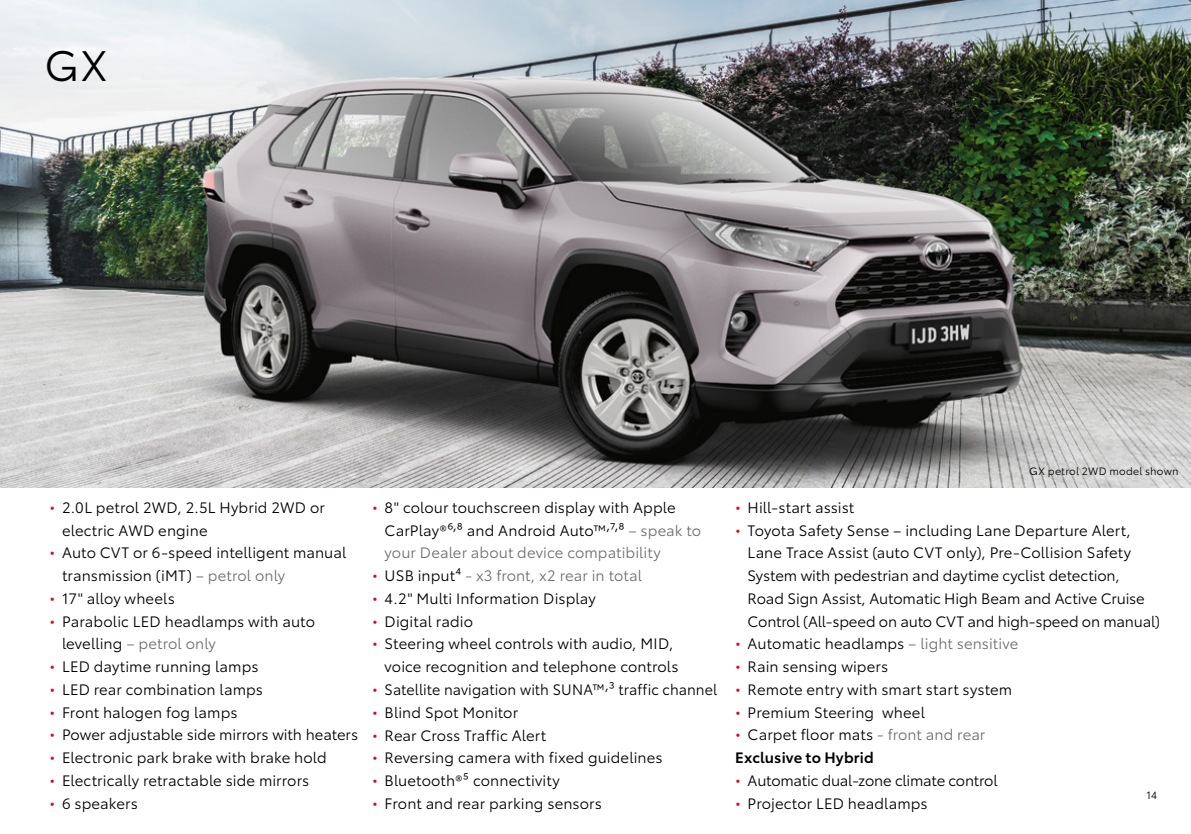
<style>
.page{position:relative;width:1191px;height:834px;background:#fff}
.page>*{position:absolute;margin:0;border:0;box-sizing:border-box;transform-origin:0 0}
.t1{font:42px "Toyota Type";color:#000}
.t2{font:14.88px/22.8px "Toyota Type";letter-spacing:.005em;color:#000}
.t3{font:600 14.88px/22.8px "Toyota Type";letter-spacing:.01em;color:#000}
.t4{font:14.88px "Toyota Type";letter-spacing:.005em;color:#000;scale:.96 1}
.t5{font:14.88px "Toyota Type";letter-spacing:-.015em;color:#000}
.t6{font:14.88px "Toyota Type";letter-spacing:.005em;color:#706f6f}
.t7{font:10.5px "Toyota Type";letter-spacing:.025em;color:#000}
.s1{color:#e40521}
.s2{color:#706f6f}
.s3{color:#000}
.s4{font-weight:400;color:#e40521}
.s5{font-weight:400}
.s6{font-weight:400;color:#706f6f}
</style>
<div class="page">
<img style="left:0;top:0;width:1191px;height:487px">
<h1 class="t1" style="left:45px;top:35px;width:65px">GX</h1>
<p class="t2" style="left:62px;top:495px;width:264px;text-indent:-12px"><span class="s1">•</span> 2.0L petrol 2WD, 2.5L Hybrid 2WD or electric AWD engine</p>
<p class="t2" style="left:62px;top:540px;width:286px;text-indent:-12px"><span class="s1">•</span> Auto CVT or 6-speed intelligent manual transmission (iMT) <span class="s2">– petrol only</span></p>
<p class="t2" style="left:50px;top:586px;width:127px"><span class="s1">•</span> 17" alloy wheels</p>
<p class="t2" style="left:62px;top:608px;width:254px;text-indent:-12px"><span class="s1">•</span> Parabolic LED headlamps with auto levelling <span class="s2">– petrol only</span></p>
<p class="t2" style="left:50px;top:654px;width:210px"><span class="s1">•</span> LED daytime running lamps</p>
<p class="t2" style="left:50px;top:677px;width:215px"><span class="s1">•</span> LED rear combination lamps</p>
<p class="t2" style="left:50px;top:699px;width:189px"><span class="s1">•</span> Front halogen fog lamps</p>
<p class="t2" style="left:50px;top:722px;width:310px"><span class="s1">•</span> Power adjustable side mirrors with heaters</p>
<p class="t2" style="left:50px;top:745px;width:279px"><span class="s1">•</span> Electronic park brake with brake hold</p>
<p class="t2" style="left:50px;top:768px;width:261px"><span class="s1">•</span> Electrically retractable side mirrors</p>
<p class="t2" style="left:50px;top:790px;width:90px"><span class="s1">•</span> 6 speakers</p>
<p class="t2" style="left:384px;top:495px;width:318px;text-indent:-12px"><span class="s1">•</span> 8" colour touchscreen display with Apple<br>CarPlay®6,8 and Android Auto™,7,8 <span class="s2">– speak to your Dealer about device compatibility</span></p>
<p class="t6" style="left:372px;top:564px;width:271px"><span class="s1">•</span> <span class="s3">USB input4</span> - x3 front, x2 rear in total</p>
<p class="t2" style="left:372px;top:586px;width:225px"><span class="s1">•</span> 4.2" Multi Information Display</p>
<p class="t2" style="left:372px;top:608px;width:102px"><span class="s1">•</span> Digital radio</p>
<p class="t2" style="left:385px;top:631px;width:295px;text-indent:-12px"><span class="s1">•</span> Steering wheel controls with audio, MID, voice recognition and telephone controls</p>
<p class="t4" style="left:372px;top:678px;width:361px"><span class="s1">•</span> Satellite navigation with SUNA™,3 traffic channel</p>
<p class="t2" style="left:372px;top:699px;width:147px"><span class="s1">•</span> Blind Spot Monitor</p>
<p class="t2" style="left:372px;top:722px;width:175px"><span class="s1">•</span> Rear Cross Traffic Alert</p>
<p class="t2" style="left:372px;top:745px;width:292px"><span class="s1">•</span> Reversing camera with fixed guidelines</p>
<p class="t2" style="left:372px;top:768px;width:189px"><span class="s1">•</span> Bluetooth®5 connectivity</p>
<p class="t2" style="left:372px;top:790px;width:231px"><span class="s1">•</span> Front and rear parking sensors</p>
<p class="t7" style="left:1029px;top:463px;width:151px">GX petrol 2WD model shown</p>
<p class="t2" style="left:735px;top:495px;width:121px"><span class="s1">•</span> Hill-start assist</p>
<p class="t2" style="left:747px;top:517px;width:414px;text-indent:-12px"><span class="s1">•</span> Toyota Safety Sense – including Lane Departure Alert, Lane Trace Assist (auto CVT only), Pre-Collision Safety System with pedestrian and daytime cyclist detection, Road Sign Assist, Automatic High Beam and Active Cruise Control (All-speed on auto CVT and high-speed on manual)</p>
<p class="t2" style="left:735px;top:631px;width:284px"><span class="s1">•</span> Automatic headlamps <span class="s2">– light sensitive</span></p>
<p class="t2" style="left:735px;top:654px;width:155px"><span class="s1">•</span> Rain sensing wipers</p>
<p class="t2" style="left:735px;top:677px;width:278px"><span class="s1">•</span> Remote entry with smart start system</p>
<p class="t2" style="left:735px;top:699px;width:191px"><span class="s1">•</span> Premium Steering wheel</p>
<p class="t3" style="left:735px;top:722px;width:252px"><span class="s4">•</span> <span class="s5">Carpet floor mats</span> <span class="s6">- front and rear<br></span>Exclusive to Hybrid</p>
<p class="t5" style="left:735px;top:769px;width:264px"><span class="s1">•</span> Automatic dual-zone climate control</p>
<p class="t2" style="left:735px;top:790px;width:194px"><span class="s1">•</span> Projector LED headlamps</p>
<p class="t7" style="left:1146px;top:787px;width:12px">14</p>
</div>
